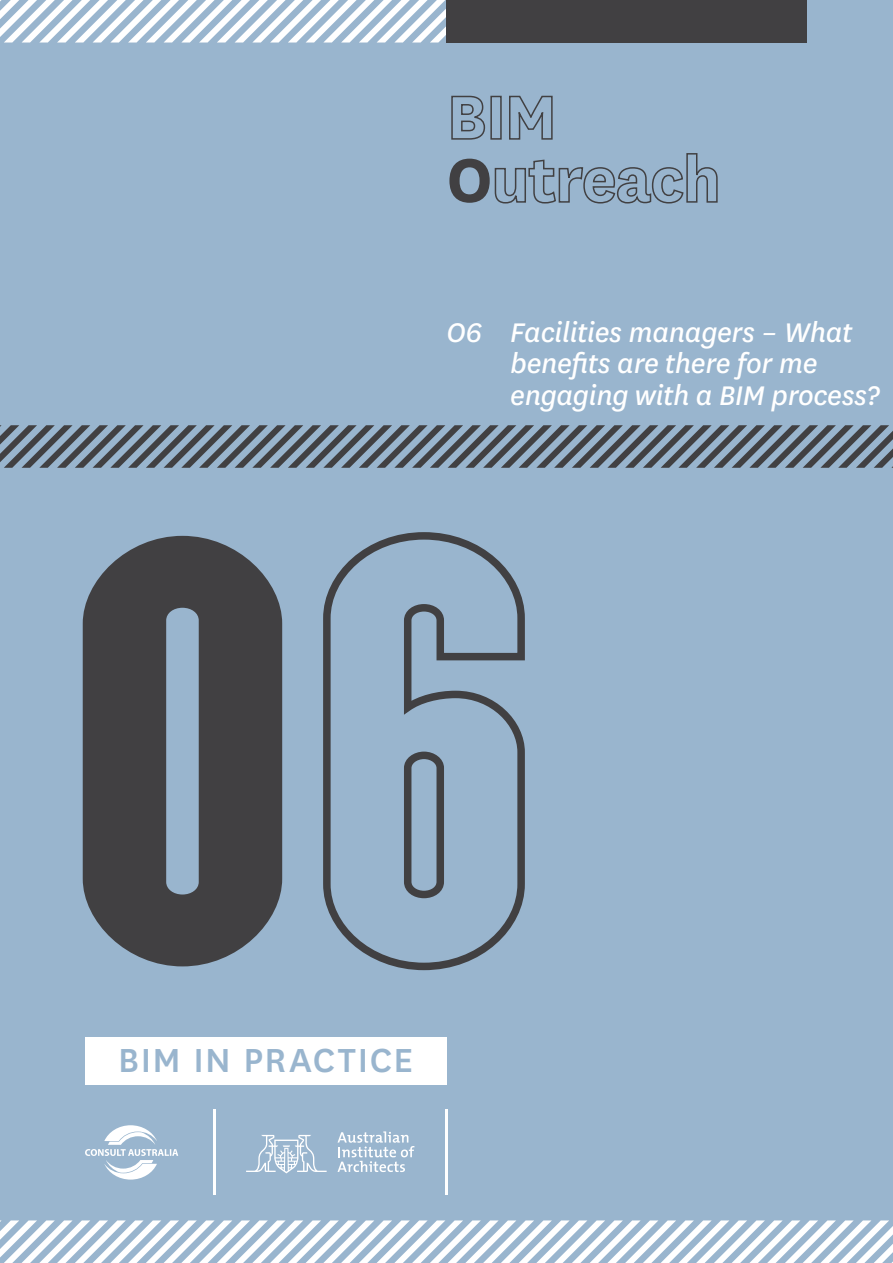
<style>
.page{position:relative;width:893px;height:1263px;background:#99b5ce}
.page>*{position:absolute;margin:0;border:0;box-sizing:border-box;transform-origin:0 0}
.t1{font:525px "Champion Liteweight";color:#414042}
.t2{font:700 72px "National";color:#414042}
.t3{font:500 39px "National";letter-spacing:.04em;color:#99b5ce}
.t4{font:italic 31.5px/31.5px "National Standard";letter-spacing:-.01em;color:#fff}
</style>
<div class="page">
<svg style="left:0;top:0;width:446px;height:43px"></svg>
<svg style="left:0;top:1220px;width:893px;height:43px"></svg>
<svg style="left:451px;top:95px;width:35px;height:45px"></svg>
<div style="left:490px;top:96px;width:12px;height:44px;border:2px solid #414042"></div>
<svg style="left:509px;top:95px;width:44px;height:45px"></svg>
<svg style="left:494px;top:153px;width:224px;height:51px"></svg>
<svg style="left:323px;top:532px;width:202px;height:439px"></svg>
<div style="left:446px;top:0;width:362px;height:43px;background:#414042"></div>
<svg style="left:0;top:425px;width:893px;height:43px"></svg>
<hr style="left:214px;top:1110px;width:2px;height:85px;background:#fff">
<hr style="left:445px;top:1110px;width:2px;height:85px;background:#fff">
<svg style="left:338px;top:1131px;width:76px;height:41px"></svg>
<svg style="left:246px;top:1135px;width:81px;height:38px"></svg>
<svg style="left:85px;top:1125px;width:93px;height:54px"></svg>
<div style="left:85px;top:1037px;width:361px;height:47px;background:#fff"></div>
<p class="t2" style="left:446px;top:129px;width:48px">O</p>
<p class="t4" style="left:510px;top:315px;width:371px;text-indent:-64px">O6 Facilities managers – What benefits are there for me engaging with a BIM process?</p>
<p class="t1" style="left:67px;top:322px;width:233px">O</p>
<p class="t3" style="left:118px;top:1034px;width:296px">BIM IN PRACTICE</p>
</div>
